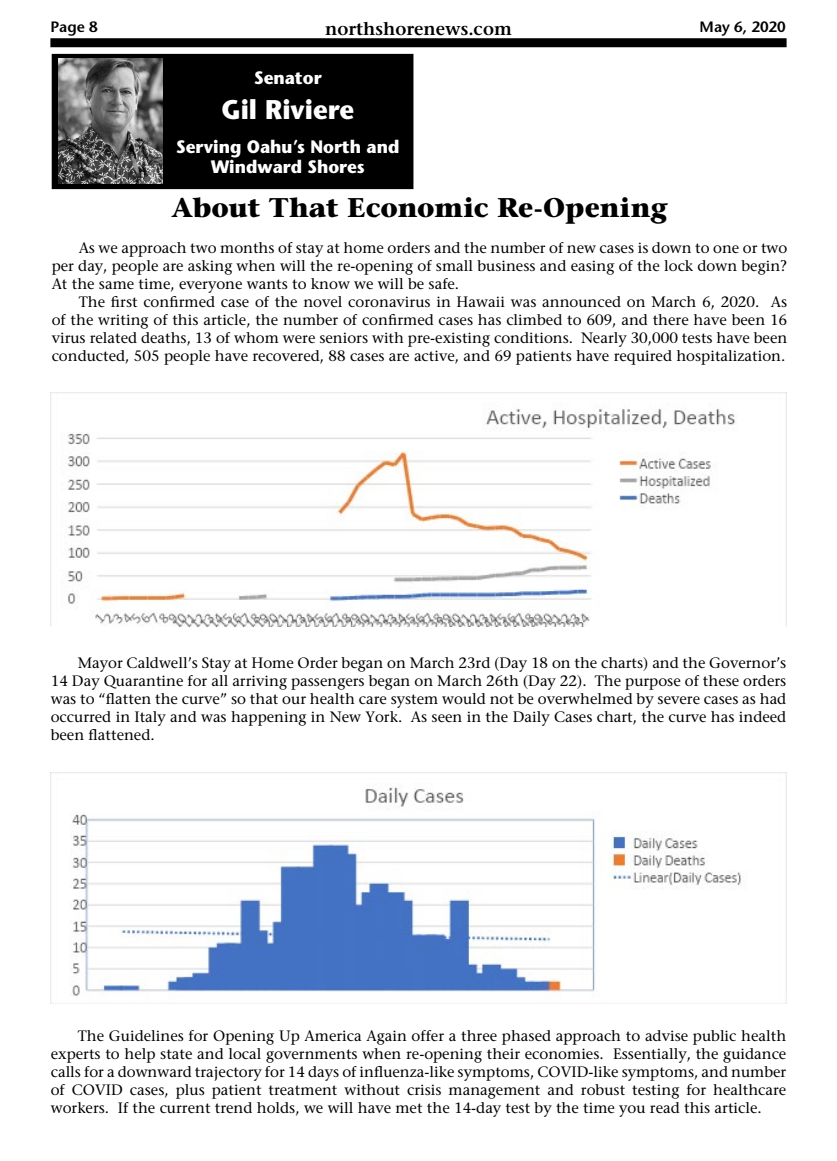
<style>
.page{position:relative;width:837px;height:1161px;background:#fff}
.page>*{position:absolute;margin:0;border:0;box-sizing:border-box;transform-origin:0 0}
.t1{font:700 27px "Stone Serif";letter-spacing:-.005em;color:#000}
.t2{font:700 27px "Stone Sans";color:#fff;scale:.95 1}
.t3{font:700 18px/19.5px "Stone Sans";color:#fff;text-align:center;scale:.95 1}
.t4{font:600 18px "Stone Serif";color:#000}
.t5{font:15px/18px "Stone Serif";color:#000;text-align:justify}
.t6{font:600 15px "Stone Sans";color:#000}
</style>
<div class="page">
<div style="left:50px;top:38px;width:737px;height:9px;background:#000"></div>
<div style="left:52px;top:54px;width:361px;height:135px;background:#000"></div>
<img style="left:59px;top:58px;width:104px;height:126px">
<img style="left:51px;top:393px;width:736px;height:233px">
<img style="left:51px;top:772px;width:736px;height:232px">
<p class="t6" style="left:50px;top:18px;width:49px">Page 8</p>
<p class="t4" style="left:325px;top:17px;width:188px">northshorenews.com</p>
<p class="t6" style="left:700px;top:18px;width:88px">May 6, 2020</p>
<p class="t3" style="left:254px;top:68px;width:73px">Senator</p>
<h1 class="t2" style="left:222px;top:92px;width:141px">Gil Riviere</h1>
<p class="t3" style="left:176px;top:137px;width:236px">Serving Oahu’s North and<br>Windward Shores</p>
<h1 class="t1" style="left:171px;top:190px;width:498px">About That Economic Re-Opening</h1>
<p class="t5" style="left:52px;top:239px;width:737px;text-indent:27px">As we approach two months of stay at home orders and the number of new cases is down to one or two per day, people are asking when will the re-opening of small business and easing of the lock down begin?<br>At the same time, everyone wants to know we will be safe.</p>
<p class="t5" style="left:52px;top:293px;width:737px;text-indent:27px">The first confirmed case of the novel coronavirus in Hawaii was announced on March 6, 2020. As of the writing of this article, the number of confirmed cases has climbed to 609, and there have been 16 virus related deaths, 13 of whom were seniors with pre-existing conditions. Nearly 30,000 tests have been conducted, 505 people have recovered, 88 cases are active, and 69 patients have required hospitalization.</p>
<p class="t5" style="left:51px;top:654px;width:737px;text-indent:27px">Mayor Caldwell’s Stay at Home Order began on March 23rd (Day 18 on the charts) and the Governor’s 14 Day Quarantine for all arriving passengers began on March 26th (Day 22). The purpose of these orders was to “flatten the curve” so that our health care system would not be overwhelmed by severe cases as had occurred in Italy and was happening in New York. As seen in the Daily Cases chart, the curve has indeed been flattened.</p>
<p class="t5" style="left:51px;top:1027px;width:737px;text-indent:27px">The Guidelines for Opening Up America Again offer a three phased approach to advise public health experts to help state and local governments when re-opening their economies. Essentially, the guidance calls for a downward trajectory for 14 days of influenza-like symptoms, COVID-like symptoms, and number of COVID cases, plus patient treatment without crisis management and robust testing for healthcare workers. If the current trend holds, we will have met the 14-day test by the time you read this article.</p>
</div>
